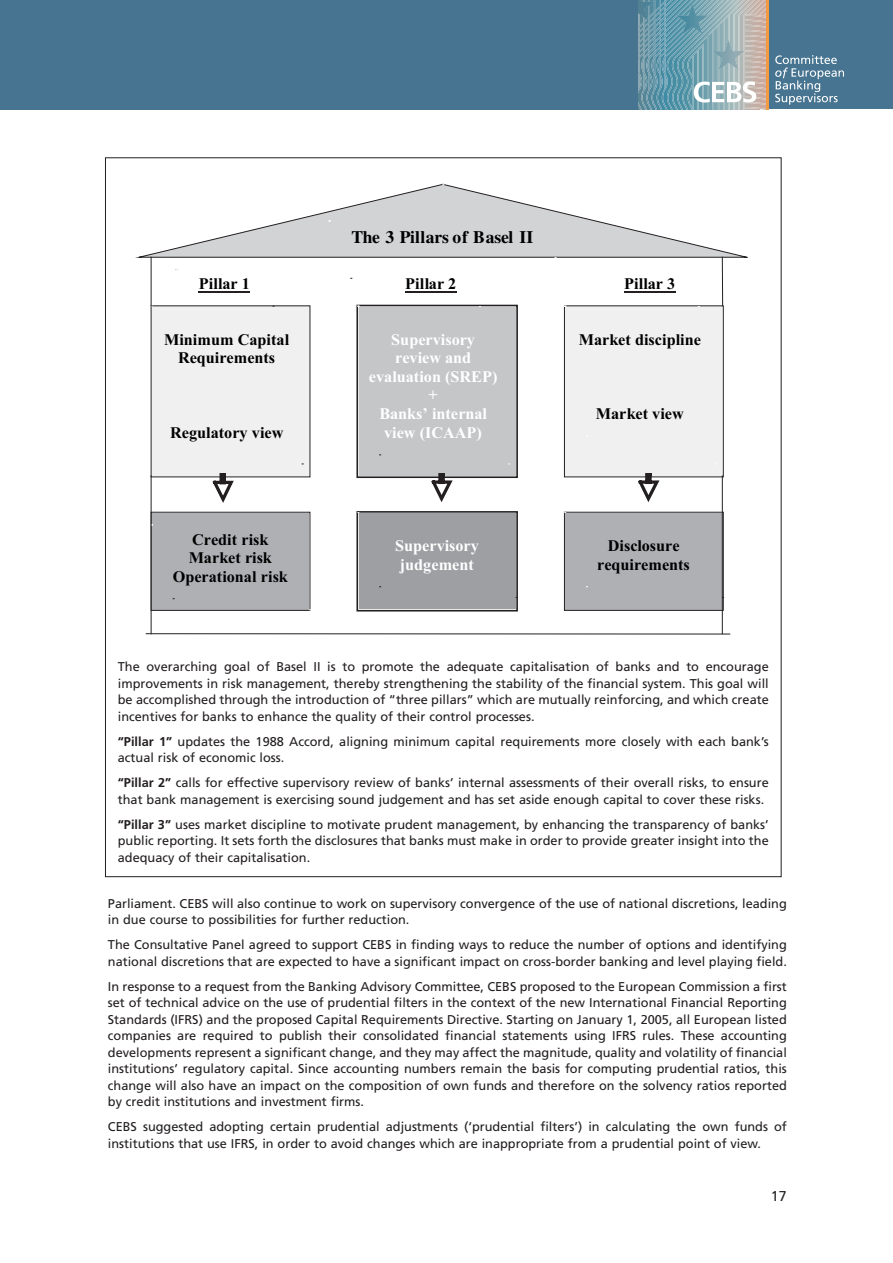
<style>
.page{position:relative;width:893px;height:1263px;background:#fff}
.page>*{position:absolute;margin:0;border:0;box-sizing:border-box;transform-origin:0 0}
.t1{font:700 17.55px "Times";color:#000}
.t2{font:700 16.2px/18.5px "Times New Roman";color:#000;text-align:center}
.t3{font:700 16.2px/18.6px "Times New Roman";color:#fff;text-align:center}
.t4{font:14.25px "Frutiger";color:#231f20}
.t5{font:12.75px/16.5px "Frutiger";color:#231f20}
.s1{font-weight:700}
</style>
<div class="page">
<svg style="left:638px;top:0;width:254px;height:109px"></svg>
<div style="left:0;top:0;width:638px;height:109px;background:#477490"></div>
<div style="left:152px;top:307px;width:157px;height:169px;background:#f0f0f1"></div>
<svg style="left:139px;top:184px;width:607px;height:74px"></svg>
<div style="left:359px;top:307px;width:156px;height:169px;background:#c5c6c8"></div>
<div style="left:356px;top:305px;width:162px;height:173px;border:2px solid #231f20"></div>
<div style="left:565px;top:307px;width:157px;height:169px;background:#f0f0f1"></div>
<hr style="left:199px;top:291px;width:51px;height:2px;background:#231f20">
<hr style="left:405px;top:291px;width:51px;height:2px;background:#231f20">
<hr style="left:624px;top:291px;width:51px;height:2px;background:#231f20">
<div style="left:152px;top:513px;width:157px;height:96px;background:#afb0b4"></div>
<div style="left:151px;top:512px;width:159px;height:99px;border:1px solid #231f20"></div>
<div style="left:359px;top:514px;width:156px;height:95px;background:#9d9fa2"></div>
<div style="left:356px;top:511px;width:162px;height:101px;border:2px solid #231f20"></div>
<div style="left:565px;top:513px;width:157px;height:96px;background:#afb0b4"></div>
<div style="left:564px;top:512px;width:159px;height:99px;border:1px solid #231f20"></div>
<svg style="left:210px;top:471px;width:452px;height:42px"></svg>
<hr style="left:151px;top:476px;width:1px;height:158px;background:#231f20">
<hr style="left:721px;top:476px;width:1px;height:158px;background:#231f20">
<hr style="left:151px;top:257px;width:1px;height:49px;background:#231f20">
<hr style="left:721px;top:257px;width:2px;height:49px;background:#231f20">
<hr style="left:146px;top:633px;width:583px;height:2px;background:#231f20">
<h1 class="t1" style="left:351px;top:231px;width:183px">The 3 Pillars of Basel II</h1>
<p class="t2" style="left:199px;top:276px;width:53px">Pillar 1</p>
<p class="t2" style="left:405px;top:276px;width:53px">Pillar 2</p>
<p class="t2" style="left:624px;top:276px;width:53px">Pillar 3</p>
<p class="t2" style="left:164px;top:332px;width:127px">Minimum Capital<br>Requirements</p>
<p class="t2" style="left:170px;top:425px;width:115px">Regulatory view</p>
<p class="t3" style="left:369px;top:332px;width:130px">Supervisory review and evaluation (SREP) +<br>Banks’ internal view (ICAAP)</p>
<p class="t2" style="left:578px;top:332px;width:124px">Market discipline</p>
<p class="t2" style="left:596px;top:406px;width:89px">Market view</p>
<p class="t2" style="left:173px;top:532px;width:117px">Credit risk<br>Market risk<br>Operational risk</p>
<p class="t3" style="left:395px;top:538px;width:85px;text-align:left">Supervisory judgement</p>
<p class="t2" style="left:597px;top:538px;width:94px">Disclosure requirements</p>
<p class="t5" style="left:118px;top:659px;width:652px;text-align:justify">The overarching goal of Basel II is to promote the adequate capitalisation of banks and to encourage improvements in risk management, thereby strengthening the stability of the financial system. This goal will be accomplished through the introduction of “three pillars” which are mutually reinforcing, and which create incentives for banks to enhance the quality of their control processes.</p>
<p class="t5" style="left:118px;top:734px;width:652px"><span class="s1">“Pillar 1”</span> updates the 1988 Accord, aligning minimum capital requirements more closely with each bank’s actual risk of economic loss.</p>
<p class="t5" style="left:118px;top:775px;width:652px"><span class="s1">“Pillar 2”</span> calls for effective supervisory review of banks’ internal assessments of their overall risks, to ensure that bank management is exercising sound judgement and has set aside enough capital to cover these risks.</p>
<p class="t5" style="left:118px;top:817px;width:652px;text-align:justify"><span class="s1">“Pillar 3”</span> uses market discipline to motivate prudent management, by enhancing the transparency of banks’ public reporting. It sets forth the disclosures that banks must make in order to provide greater insight into the adequacy of their capitalisation.</p>
<p class="t5" style="left:108px;top:896px;width:680px">Parliament. CEBS will also continue to work on supervisory convergence of the use of national discretions, leading in due course to possibilities for further reduction.</p>
<p class="t5" style="left:108px;top:938px;width:680px">The Consultative Panel agreed to support CEBS in finding ways to reduce the number of options and identifying national discretions that are expected to have a significant impact on cross-border banking and level playing field.</p>
<p class="t5" style="left:108px;top:979px;width:680px;text-align:justify">In response to a request from the Banking Advisory Committee, CEBS proposed to the European Commission a first set of technical advice on the use of prudential filters in the context of the new International Financial Reporting Standards (IFRS) and the proposed Capital Requirements Directive. Starting on January 1, 2005, all European listed companies are required to publish their consolidated financial statements using IFRS rules. These accounting developments represent a significant change, and they may affect the magnitude, quality and volatility of financial institutions’ regulatory capital. Since accounting numbers remain the basis for computing prudential ratios, this change will also have an impact on the composition of own funds and therefore on the solvency ratios reported by credit institutions and investment firms.</p>
<p class="t5" style="left:108px;top:1120px;width:680px">CEBS suggested adopting certain prudential adjustments (‘prudential filters’) in calculating the own funds of institutions that use IFRS, in order to avoid changes which are inappropriate from a prudential point of view.</p>
<p class="t4" style="left:771px;top:1191px;width:17px">17</p>
</div>
